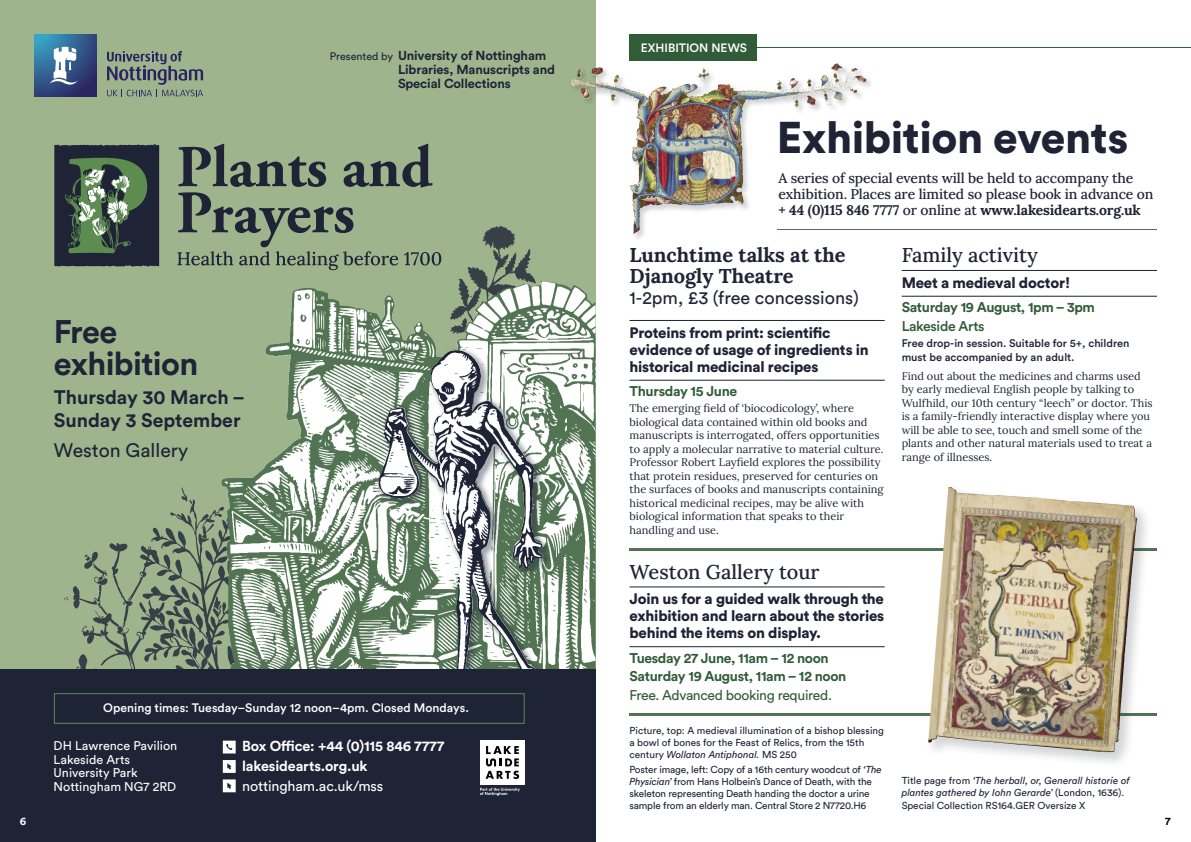
<style>
.page{position:relative;width:1191px;height:842px;background:#fff}
.page>*{position:absolute;margin:0;border:0;box-sizing:border-box;transform-origin:0 0}
.H1_Portland{font:900 44px "Circular Pro";letter-spacing:-.01em;color:#1e2335}
.t1{font:700 32.4px/32.3px "Circular Pro";letter-spacing:-.02em;color:#1e2335}
.FEATURE_ACTIVITY{font:700 20px/21px "Lora";color:#1e2335}
.FEATURE_ACTIVITY-2{font:500 20px "Lora";color:#1e2335}
.t2{font:700 19.4px/22.6px "Circular Pro";color:#1e2335}
.t3{font:19.4px "Circular Pro";color:#1e2335}
.body-02{font:18px "Circular Pro";color:#1e2335}
.H4{font:900 15px/17px "Circular Pro";letter-spacing:-.015em;color:#1e2335}
.t4{font:700 14.4px "Circular Pro";letter-spacing:-.01em;color:#fff}
.t5{font:14.4px "Circular Pro";letter-spacing:-.01em;color:#fff}
.Body_left{font:500 14px/16px "Lora";letter-spacing:-.01em;color:#1e2335}
.DATE{font:700 14px "Circular Pro";letter-spacing:-.025em;color:#305c38}
.DATE-2{font:14px "Circular Pro";letter-spacing:-.025em;color:#305c38}
.DATE-3{font:500 14px "Circular Pro";letter-spacing:-.025em;color:#305c38}
.t6{font:700 12.9px/14px "Circular Pro";letter-spacing:-.01em;color:#1e2335}
.t7{font:12.6px "Circular Pro";color:#fff}
.t8{font:500 12.2px "Circular Pro";color:#fff}
.t9{font:500 12px "Circular Pro";color:#fff}
.Body_left-2{font:11px/13.5px "Lora";color:#1e2335}
.Body_left-3{font:500 11px/13.5px "Circular Pro";color:#1e2335}
.t10{font:700 11px "Circular Pro";color:#fff}
.t11{font:700 11px "Circular Pro";color:#000}
.t12{font:10.8px "Circular Pro";letter-spacing:-.005em;color:#1e2335}
.caption_NBlue{font:10px/12px "Circular Pro";letter-spacing:-.015em;color:#1e2335}
.s1{font-weight:700}
.s2{font-style:italic}
</style>
<div class="page">
<svg style="left:0;top:0;width:595px;height:669px;background:#9fb593"></svg>
<svg style="left:73px;top:499px;width:193px;height:170px;background:#899d82"></svg>
<svg style="left:153px;top:586px;width:11px;height:11px"></svg>
<svg style="left:181px;top:487px;width:12px;height:27px"></svg>
<svg style="left:201px;top:534px;width:5px;height:5px"></svg>
<svg style="left:205px;top:589px;width:45px;height:58px;background:#81947f"></svg>
<svg style="left:82px;top:626px;width:5px;height:6px"></svg>
<svg style="left:119px;top:627px;width:3px;height:5px"></svg>
<svg style="left:76px;top:654px;width:41px;height:15px"></svg>
<svg style="left:95px;top:610px;width:6px;height:8px"></svg>
<svg style="left:64px;top:597px;width:5px;height:4px"></svg>
<svg style="left:84px;top:552px;width:23px;height:25px"></svg>
<svg style="left:450px;top:226px;width:86px;height:55px;background:#809379"></svg>
<img style="left:387px;top:281px;width:154px;height:65px">
<div style="left:375px;top:346px;width:177px;height:386px;background:#1e2335;opacity:.4"></div>
<img style="left:378px;top:350px;width:79px;height:148px">
<svg style="left:107px;top:51px;width:96px;height:46px;background:#7f8f81"></svg>
<svg style="left:34px;top:34px;width:62px;height:63px;background:#305889"></svg>
<svg style="left:50px;top:47px;width:28px;height:38px"></svg>
<div style="left:0;top:669px;width:595px;height:173px;background:#1e2335"></div>
<div style="left:54px;top:693px;width:470px;height:31px;border:1px solid #5d8c51"></div>
<svg style="left:223px;top:741px;width:13px;height:12px"></svg>
<svg style="left:223px;top:760px;width:13px;height:13px"></svg>
<svg style="left:223px;top:779px;width:13px;height:13px"></svg>
<svg style="left:480px;top:788px;width:40px;height:8px"></svg>
<div style="left:480px;top:740px;width:45px;height:45px;background:#fff"></div>
<svg style="left:485px;top:746px;width:34px;height:33px"></svg>
<svg style="left:177px;top:144px;width:264px;height:126px;background:#819479"></svg>
<svg style="left:54px;top:142px;width:105px;height:125px;background:#42524c"></svg>
<hr style="left:777px;top:229px;width:380px;height:1px;background:#527353">
<hr style="left:719px;top:47px;width:472px;height:1px;background:#305c38">
<div style="left:629px;top:34px;width:128px;height:27px;background:#305c38"></div>
<hr style="left:629px;top:320px;width:255px;height:1px;background:#1e2335">
<hr style="left:629px;top:380px;width:255px;height:1px;background:#1e2335">
<hr style="left:629px;top:587px;width:255px;height:1px;background:#1e2335">
<hr style="left:629px;top:646px;width:255px;height:1px;background:#1e2335">
<hr style="left:901px;top:270px;width:256px;height:1px;background:#1e2335">
<hr style="left:901px;top:296px;width:256px;height:1px;background:#1e2335">
<div style="left:570px;top:62px;width:308px;height:180px;background:#1e2335;opacity:.2"></div>
<img style="left:571px;top:63px;width:287px;height:24px">
<hr style="left:629px;top:713px;width:528px;height:3px;background:#527353">
<hr style="left:629px;top:549px;width:528px;height:2px;background:#527353">
<div style="left:925px;top:484px;width:227px;height:284px;background:#1e2335;opacity:.2"></div>
<img style="left:928px;top:487px;width:190px;height:265px">
<p class="t6" style="left:398px;top:48px;width:158px">University of Nottingham<br>Libraries, Manuscripts and<br>Special Collections</p>
<p class="t12" style="left:330px;top:49px;width:65px">Presented by</p>
<p class="t1" style="left:54px;top:314px;width:146px">Free exhibition</p>
<p class="t2" style="left:54px;top:385px;width:192px">Thursday 30 March –<br>Sunday 3 September</p>
<p class="t3" style="left:54px;top:437px;width:136px">Weston Gallery</p>
<p class="t8" style="left:103px;top:699px;width:367px">Opening times: Tuesday–Sunday 12 noon–4pm. Closed Mondays.</p>
<p class="t4" style="left:242px;top:736px;width:203px">Box Office: +44 (0)115 846 7777</p>
<p class="t4" style="left:242px;top:756px;width:127px">lakesidearts.org.uk</p>
<p class="t5" style="left:242px;top:776px;width:143px">nottingham.ac.uk/mss</p>
<p class="t7" style="left:54px;top:737px;width:125px">DH Lawrence Pavilion</p>
<p class="t7" style="left:54px;top:751px;width:78px">Lakeside Arts</p>
<p class="t7" style="left:54px;top:764px;width:86px">University Park</p>
<p class="t7" style="left:54px;top:778px;width:124px">Nottingham NG7 2RD</p>
<p class="t9" style="left:641px;top:40px;width:108px">EXHIBITION NEWS</p>
<h1 class="H1_Portland" style="left:777px;top:107px;width:353px">Exhibition events</h1>
<p class="Body_left" style="left:778px;top:170px;width:377px">A series of special events will be held to accompany the exhibition. Places are limited so please book in advance on <span class="s1">+ 44 (0)115 846 7777</span> or online at <span class="s1">www.lakesidearts.org.uk</span></p>
<p class="FEATURE_ACTIVITY" style="left:629px;top:243px;width:218px">Lunchtime talks at the<br>Djanogly Theatre</p>
<p class="body-02" style="left:629px;top:286px;width:231px">1-2pm, £3 (free concessions)</p>
<p class="H4" style="left:629px;top:323px;width:241px">Proteins from print: scientific evidence of usage of ingredients in historical medicinal recipes</p>
<p class="DATE" style="left:629px;top:382px;width:109px">Thursday 15 June</p>
<p class="Body_left-2" style="left:629px;top:401px;width:255px">The emerging field of ‘biocodicology’, where biological data contained within old books and manuscripts is interrogated, offers opportunities to apply a molecular narrative to material culture.<br>Professor Robert Layfield explores the possibility that protein residues, preserved for centuries on the surfaces of books and manuscripts containing historical medicinal recipes, may be alive with biological information that speaks to their handling and use.</p>
<p class="FEATURE_ACTIVITY-2" style="left:629px;top:556px;width:191px">Weston Gallery tour</p>
<p class="H4" style="left:629px;top:590px;width:256px;text-align:justify">Join us for a guided walk through the exhibition and learn about the stories behind the items on display.</p>
<p class="DATE" style="left:629px;top:648px;width:201px">Tuesday 27 June, 11am – 12 noon</p>
<p class="DATE" style="left:629px;top:667px;width:218px">Saturday 19 August, 11am – 12 noon</p>
<p class="DATE-2" style="left:629px;top:686px;width:204px">Free. Advanced booking required.</p>
<p class="FEATURE_ACTIVITY-2" style="left:901px;top:240px;width:137px">Family activity</p>
<p class="H4" style="left:901px;top:273px;width:170px">Meet a medieval doctor!</p>
<p class="DATE" style="left:901px;top:298px;width:195px">Saturday 19 August, 1pm – 3pm</p>
<p class="DATE-3" style="left:901px;top:316px;width:84px">Lakeside Arts</p>
<p class="Body_left-3" style="left:901px;top:336px;width:229px">Free drop-in session. Suitable for 5+, children must be accompanied by an adult.</p>
<p class="Body_left-2" style="left:901px;top:369px;width:252px">Find out about the medicines and charms used by early medieval English people by talking to Wulfhild, our 10th century “leech” or doctor. This is a family-friendly interactive display where you will be able to see, touch and smell some of the plants and other natural materials used to treat a range of illnesses.</p>
<p class="caption_NBlue" style="left:629px;top:724px;width:256px">Picture, top: A medieval illumination of a bishop blessing a bowl of bones for the Feast of Relics, from the 15th century <span class="s2">Wollaton Antiphonal.</span> MS 250</p>
<p class="caption_NBlue" style="left:629px;top:763px;width:254px">Poster image, left: Copy of a 16th century woodcut of <span class="s2">‘The Physician’</span> from Hans Holbein’s Dance of Death, with the skeleton representing Death handing the doctor a urine sample from an elderly man. Central Store 2 N7720.H6</p>
<p class="caption_NBlue" style="left:901px;top:773px;width:229px;line-height:12.5px">Title page from <span class="s2">‘The herball, or, Generall historie of plantes gathered by Iohn Gerarde’</span> (London, 1636).<br>Special Collection RS164.GER Oversize X</p>
<p class="t10" style="left:20px;top:814px;width:8px">6</p>
<p class="t11" style="left:1165px;top:814px;width:7px">7</p>
</div>
